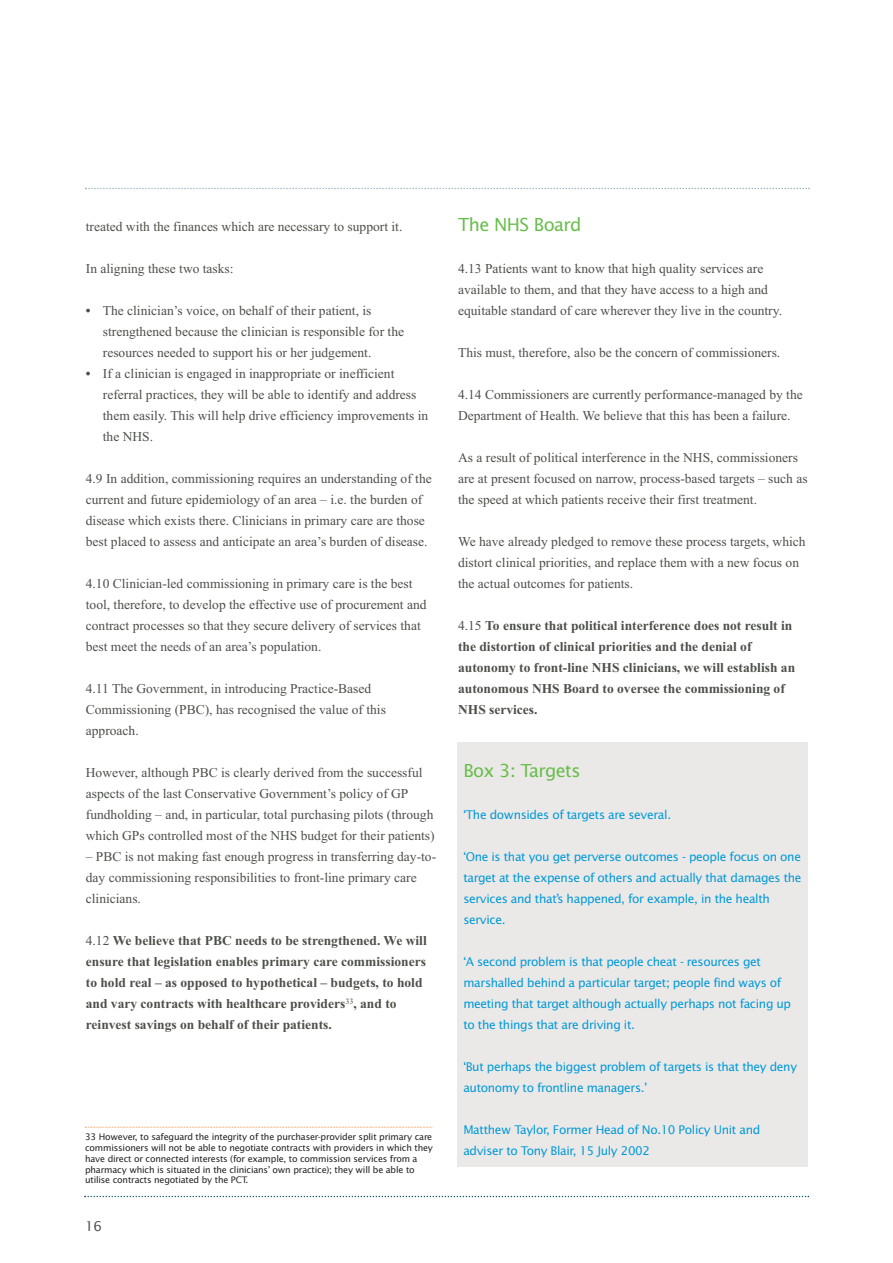
<style>
.page{position:relative;width:893px;height:1263px;background:#fff}
.page>*{position:absolute;margin:0;border:0;box-sizing:border-box;transform-origin:0 0}
.t1{font:18px "Lucida Sans";letter-spacing:-.03em;color:#67bd4a}
.t2{font:13.5px/21px "Times New Roman";color:#4c5049}
.t3{font:700 13.5px/21px "Times New Roman";color:#4c5049}
.t4{font:13.5px "Lucida Sans";color:#4c5049}
.t5{font:12px/21px "Lucida Sans";letter-spacing:-.03em;color:#0099d8}
.t6{font:9px/10.8px "Lucida Sans";letter-spacing:-.02em;color:#231f20}
.s1{font-weight:700}
.s2{font-weight:400}
</style>
<div class="page">
<svg style="left:85px;top:188px;width:724px;height:1px"></svg>
<svg style="left:84px;top:1196px;width:725px;height:1px"></svg>
<svg style="left:85px;top:1127px;width:347px;height:1px"></svg>
<div style="left:457px;top:742px;width:351px;height:425px;background:#ebe9e8"></div>
<p class="t2" style="left:86px;top:217px;width:318px">treated with the finances which are necessary to support it.</p>
<p class="t2" style="left:86px;top:259px;width:149px">In aligning these two tasks:</p>
<p class="t2" style="left:103px;top:301px;width:303px;text-indent:-17px"><span class="s1">•</span> The clinician’s voice, on behalf of their patient, is strengthened because the clinician is responsible for the resources needed to support his or her judgement.</p>
<p class="t2" style="left:103px;top:364px;width:327px;text-indent:-17px"><span class="s1">•</span> If a clinician is engaged in inappropriate or inefficient referral practices, they will be able to identify and address them easily. This will help drive efficiency improvements in the NHS.</p>
<p class="t2" style="left:86px;top:469px;width:347px">4.9 In addition, commissioning requires an understanding of the current and future epidemiology of an area – i.e. the burden of disease which exists there. Clinicians in primary care are those best placed to assess and anticipate an area’s burden of disease.</p>
<p class="t2" style="left:86px;top:574px;width:342px">4.10 Clinician-led commissioning in primary care is the best tool, therefore, to develop the effective use of procurement and contract processes so that they secure delivery of services that best meet the needs of an area’s population.</p>
<p class="t2" style="left:86px;top:679px;width:301px">4.11 The Government, in introducing Practice-Based<br>Commissioning (PBC), has recognised the value of this approach.</p>
<p class="t2" style="left:86px;top:763px;width:350px">However, although PBC is clearly derived from the successful aspects of the last Conservative Government’s policy of GP fundholding – and, in particular, total purchasing pilots (through which GPs controlled most of the NHS budget for their patients)</p>
<p class="t2" style="left:86px;top:847px;width:352px">– PBC is not making fast enough progress in transferring day-to&shy;day commissioning responsibilities to front-line primary care clinicians.</p>
<p class="t3" style="left:86px;top:931px;width:342px"><span class="s2">4.12</span> We believe that PBC needs to be strengthened. We will ensure that legislation enables primary care commissioners to hold real – as opposed to hypothetical – budgets, to hold and vary contracts with healthcare providers<sup>33</sup>, and to reinvest savings on behalf of their patients.</p>
<p class="t6" style="left:85px;top:1132px;width:349px">33 However, to safeguard the integrity of the purchaser-provider split primary care commissioners will not be able to negotiate contracts with providers in which they have direct or connected interests (for example, to commission services from a pharmacy which is situated in the clinicians’ own practice); they will be able to utilise contracts negotiated by the PCT.</p>
<p class="t4" style="left:85px;top:1220px;width:19px">16</p>
<h1 class="t1" style="left:458px;top:217px;width:125px">The NHS Board</h1>
<p class="t2" style="left:458px;top:259px;width:325px">4.13 Patients want to know that high quality services are available to them, and that they have access to a high and equitable standard of care wherever they live in the country.</p>
<p class="t2" style="left:458px;top:343px;width:324px">This must, therefore, also be the concern of commissioners.</p>
<p class="t2" style="left:458px;top:385px;width:346px">4.14 Commissioners are currently performance-managed by the<br>Department of Health. We believe that this has been a failure.</p>
<p class="t2" style="left:458px;top:448px;width:351px">As a result of political interference in the NHS, commissioners are at present focused on narrow, process-based targets – such as the speed at which patients receive their first treatment.</p>
<p class="t2" style="left:458px;top:532px;width:349px">We have already pledged to remove these process targets, which distort clinical priorities, and replace them with a new focus on the actual outcomes for patients.</p>
<p class="t3" style="left:458px;top:616px;width:338px"><span class="s2">4.15</span> To ensure that political interference does not result in the distortion of clinical priorities and the denial of autonomy to front-line NHS clinicians, we will establish an autonomous NHS Board to oversee the commissioning of NHS services.</p>
<h1 class="t1" style="left:463px;top:763px;width:119px">Box 3: Targets</h1>
<p class="t5" style="left:463px;top:805px;width:209px">‘The downsides of targets are several.</p>
<p class="t5" style="left:463px;top:847px;width:340px">‘One is that you get perverse outcomes - people focus on one target at the expense of others and actually that damages the services and that’s happened, for example, in the health service.</p>
<p class="t5" style="left:463px;top:952px;width:329px">‘A second problem is that people cheat - resources get marshalled behind a particular target; people find ways of meeting that target although actually perhaps not facing up to the things that are driving it.</p>
<p class="t5" style="left:463px;top:1057px;width:335px">‘But perhaps the biggest problem of targets is that they deny autonomy to frontline managers.’</p>
<p class="t5" style="left:463px;top:1120px;width:298px">Matthew Taylor, Former Head of No.10 Policy Unit and adviser to Tony Blair, 15 July 2002</p>
</div>
